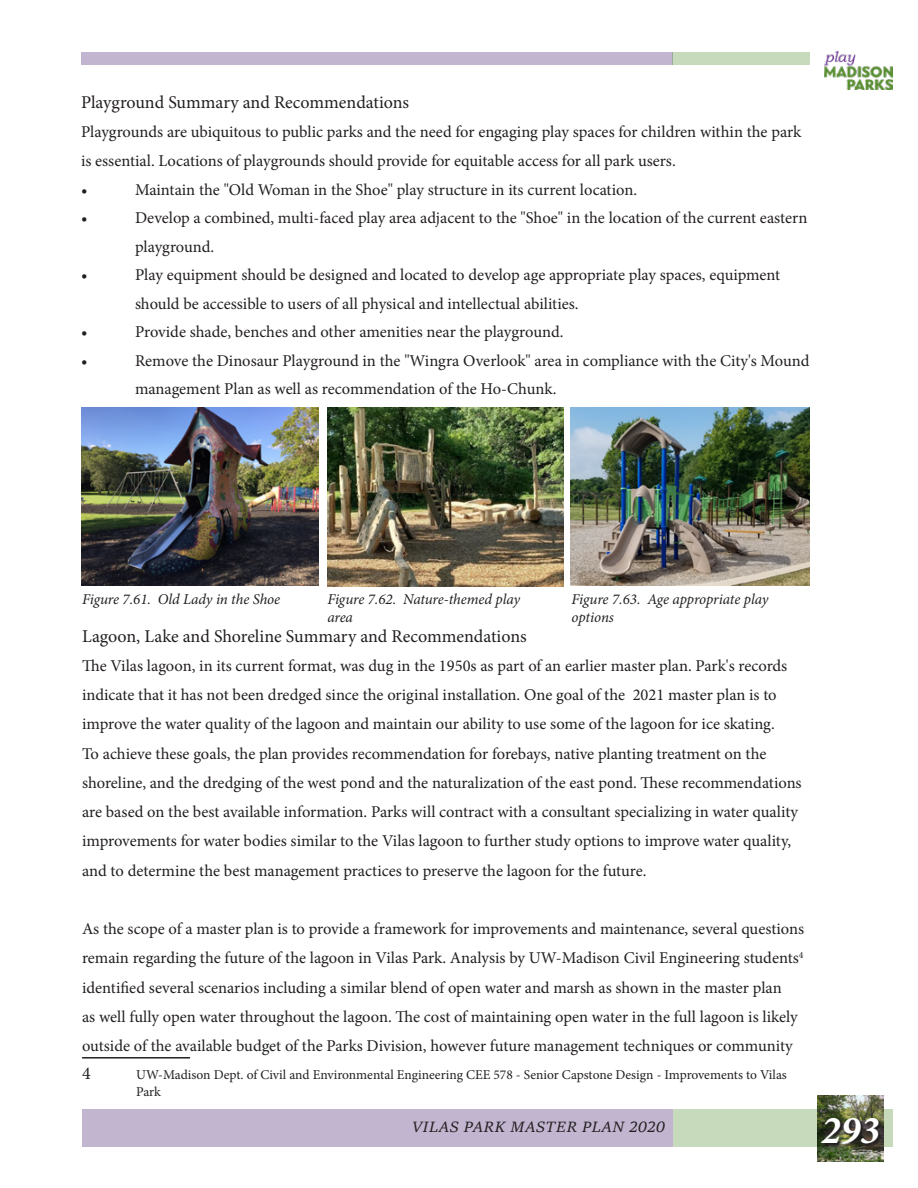
<style>
.page{position:relative;width:918px;height:1188px;background:#fff}
.page>*{position:absolute;margin:0;border:0;box-sizing:border-box;transform-origin:0 0}
.t1{font:italic 700 39.45px "Minion Pro";color:#fff}
.VPMP_Subheadding{font:18px "Minion Pro";letter-spacing:-.005em;color:#231f20}
.VPMP_Body{font:16.5px/29.2px "Minion Pro";letter-spacing:-.005em;color:#231f20}
.t2{font:italic 16.5px "Sitka Subheading";letter-spacing:.045em;color:#231f20}
.t3{font:italic 15px/18px "Minion Pro";letter-spacing:-.01em;color:#231f20}
.t4{font:13.5px "Minion Pro";color:#231f20}
</style>
<div class="page">
<div style="left:82px;top:1109px;width:591px;height:38px;background:#c2b5d0"></div>
<img style="left:825px;top:52px;width:67px;height:38px">
<div style="left:673px;top:1109px;width:219px;height:38px;background:#c7dabc"></div>
<img style="left:818px;top:1096px;width:65px;height:65px">
<svg style="left:822px;top:1117px;width:61px;height:30px;background:#3f3f2f"></svg>
<div style="left:81px;top:52px;width:592px;height:13px;background:#c2b5d0"></div>
<div style="left:673px;top:52px;width:137px;height:13px;background:#c7dabc"></div>
<img style="left:81px;top:407px;width:238px;height:178px">
<img style="left:328px;top:407px;width:235px;height:180px">
<img style="left:571px;top:407px;width:239px;height:178px">
<hr style="left:82px;top:1057px;width:108px;height:2px;background:#231f20">
<p class="VPMP_Subheadding" style="left:81px;top:90px;width:330px">Playground Summary and Recommendations</p>
<p class="VPMP_Body" style="left:81px;top:117px;width:722px">Playgrounds are ubiquitous to public parks and the need for engaging play spaces for children within the park is essential. Locations of playgrounds should provide for equitable access for all park users.</p>
<p class="VPMP_Body" style="left:81px;top:175px;width:8px">•</p>
<p class="VPMP_Body" style="left:135px;top:175px;width:504px">Maintain the "Old Woman in the Shoe" play structure in its current location.</p>
<p class="VPMP_Body" style="left:81px;top:203px;width:8px">•</p>
<p class="VPMP_Body" style="left:135px;top:203px;width:674px">Develop a combined, multi-faced play area adjacent to the "Shoe" in the location of the current eastern</p>
<p class="VPMP_Body" style="left:135px;top:232px;width:81px">playground.</p>
<p class="VPMP_Body" style="left:81px;top:260px;width:8px">•</p>
<p class="VPMP_Body" style="left:135px;top:260px;width:647px">Play equipment should be designed and located to develop age appropriate play spaces, equipment</p>
<p class="VPMP_Body" style="left:135px;top:289px;width:445px">should be accessible to users of all physical and intellectual abilities.</p>
<p class="VPMP_Body" style="left:81px;top:317px;width:8px">•</p>
<p class="VPMP_Body" style="left:135px;top:317px;width:430px">Provide shade, benches and other amenities near the playground.</p>
<p class="VPMP_Body" style="left:81px;top:346px;width:8px">•</p>
<p class="VPMP_Body" style="left:135px;top:346px;width:676px">Remove the Dinosaur Playground in the "Wingra Overlook" area in compliance with the City's Mound</p>
<p class="VPMP_Body" style="left:135px;top:374px;width:423px">management Plan as well as recommendation of the Ho-Chunk.</p>
<p class="t3" style="left:82px;top:590px;width:200px">Figure 7.61. Old Lady in the Shoe</p>
<p class="t3" style="left:327px;top:590px;width:194px">Figure 7.62. Nature-themed play area</p>
<p class="t3" style="left:572px;top:590px;width:198px">Figure 7.63. Age appropriate play options</p>
<p class="VPMP_Subheadding" style="left:82px;top:624px;width:446px">Lagoon, Lake and Shoreline Summary and Recommendations</p>
<p class="VPMP_Body" style="left:82px;top:651px;width:721px">The Vilas lagoon, in its current format, was dug in the 1950s as part of an earlier master plan. Park's records indicate that it has not been dredged since the original installation. One goal of the 2021 master plan is to improve the water quality of the lagoon and maintain our ability to use some of the lagoon for ice skating.<br>To achieve these goals, the plan provides recommendation for forebays, native planting treatment on the shoreline, and the dredging of the west pond and the naturalization of the east pond. These recommendations are based on the best available information. Parks will contract with a consultant specializing in water quality improvements for water bodies similar to the Vilas lagoon to further study options to improve water quality, and to determine the best management practices to preserve the lagoon for the future.</p>
<p class="VPMP_Body" style="left:82px;top:914px;width:723px">As the scope of a master plan is to provide a framework for improvements and maintenance, several questions remain regarding the future of the lagoon in Vilas Park. Analysis by UW-Madison Civil Engineering students<sup>4 </sup>identified several scenarios including a similar blend of open water and marsh as shown in the master plan<br>as well fully open water throughout the lagoon. The cost of maintaining open water in the full lagoon is likely outside of the available budget of the Parks Division, however future management techniques or community</p>
<p class="VPMP_Subheadding" style="left:82px;top:1062px;width:10px">4</p>
<p class="t4" style="left:136px;top:1066px;width:652px">UW-Madison Dept. of Civil and Environmental Engineering CEE 578 - Senior Capstone Design - Improvements to Vilas</p>
<p class="t4" style="left:136px;top:1082px;width:26px">Park</p>
<p class="t2" style="left:412px;top:1115px;width:255px">VILAS PARK MASTER PLAN 2020</p>
<h1 class="t1" style="left:821px;top:1102px;width:60px">293</h1>
</div>
